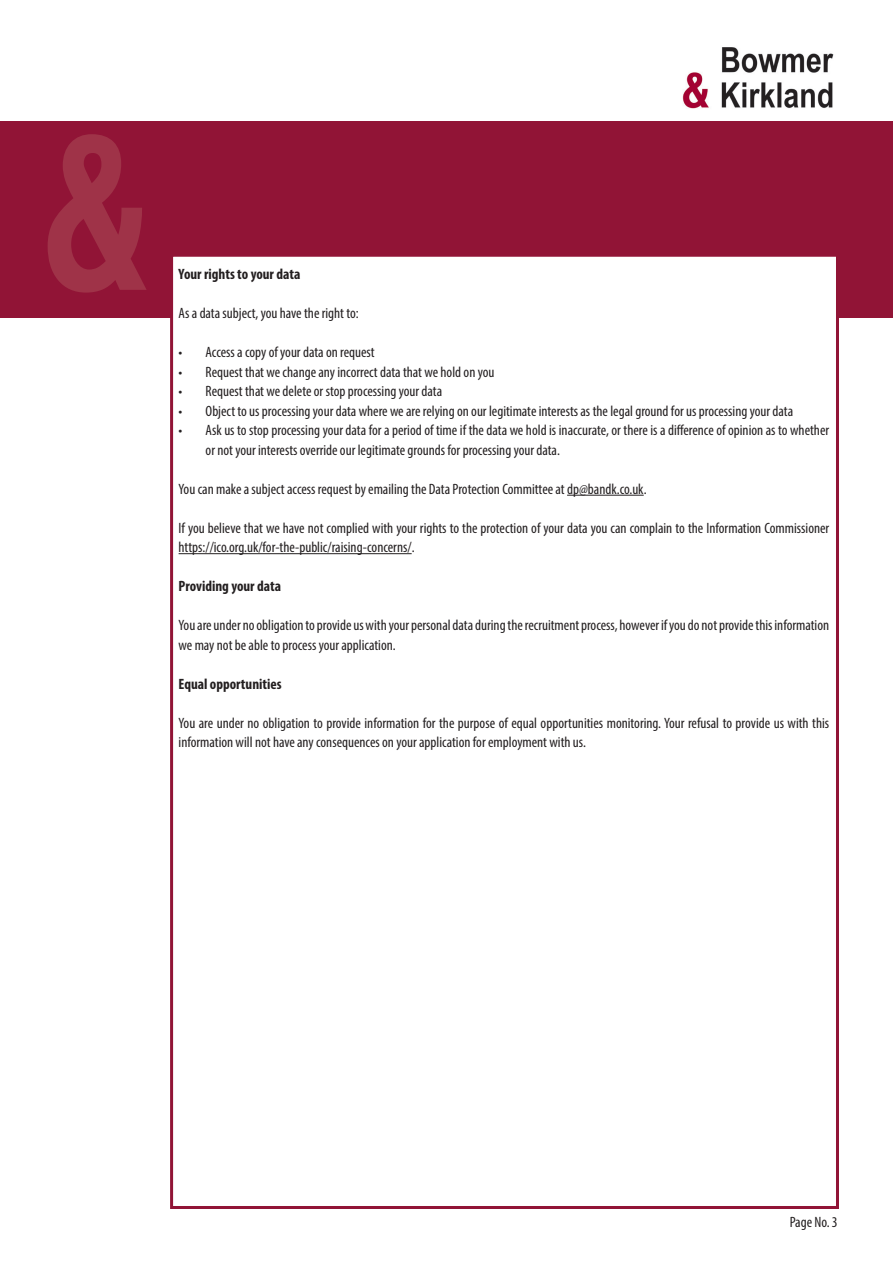
<style>
.page{position:relative;width:893px;height:1263px;background:#fff}
.page>*{position:absolute;margin:0;border:0;box-sizing:border-box;transform-origin:0 0}
.t1{font:700 condensed 207px "Swiss 721 BT";color:#9f3348;scale:.87 1}
.Main_Text{font:condensed 15px/19.5px "Myriad Pro";color:#231f20}
.Main_Text-2{font:700 condensed 15px "Myriad Pro";color:#231f20}
</style>
<div class="page">
<div style="left:0;top:122px;width:893px;height:196px;background:#911436"></div>
<div style="left:170px;top:254px;width:669px;height:955px;background:#fff;border:3px solid #911436"></div>
<img style="left:682px;top:47px;width:152px;height:62px">
<hr style="left:567px;top:495px;width:77px;height:1px;background:#231f20">
<hr style="left:179px;top:553px;width:233px;height:1px;background:#231f20">
<h1 class="t1" style="left:37px;top:90px;width:138px">&amp;</h1>
<p class="Main_Text-2" style="left:179px;top:265px;width:123px">Your rights to your data</p>
<p class="Main_Text" style="left:179px;top:303px;width:182px">As a data subject, you have the right to:</p>
<p class="Main_Text" style="left:179px;top:342px;width:198px">• Access a copy of your data on request</p>
<p class="Main_Text" style="left:179px;top:362px;width:317px">• Request that we change any incorrect data that we hold on you</p>
<p class="Main_Text" style="left:179px;top:381px;width:265px">• Request that we delete or stop processing your data</p>
<p class="Main_Text" style="left:179px;top:401px;width:616px">• Object to us processing your data where we are relying on our legitimate interests as the legal ground for us processing your data</p>
<p class="Main_Text" style="left:206px;top:420px;width:625px;text-indent:-27px">• Ask us to stop processing your data for a period of time if the data we hold is inaccurate, or there is a difference of opinion as to whether or not your interests override our legitimate grounds for processing your data.</p>
<p class="Main_Text" style="left:179px;top:479px;width:470px">You can make a subject access request by emailing the Data Protection Committee at dp@bandk.co.uk.</p>
<p class="Main_Text" style="left:179px;top:518px;width:652px">If you believe that we have not complied with your rights to the protection of your data you can complain to the Information Commissioner https://ico.org.uk/for-the-public/raising-concerns/.</p>
<p class="Main_Text-2" style="left:179px;top:577px;width:104px">Providing your data</p>
<p class="Main_Text" style="left:179px;top:615px;width:652px">You are under no obligation to provide us with your personal data during the recruitment process, however if you do not provide this information we may not be able to process your application.</p>
<p class="Main_Text-2" style="left:179px;top:674px;width:105px">Equal opportunities</p>
<p class="Main_Text" style="left:179px;top:713px;width:652px">You are under no obligation to provide information for the purpose of equal opportunities monitoring. Your refusal to provide us with this information will not have any consequences on your application for employment with us.</p>
<p class="Main_Text" style="left:790px;top:1212px;width:50px">Page No. 3</p>
</div>
